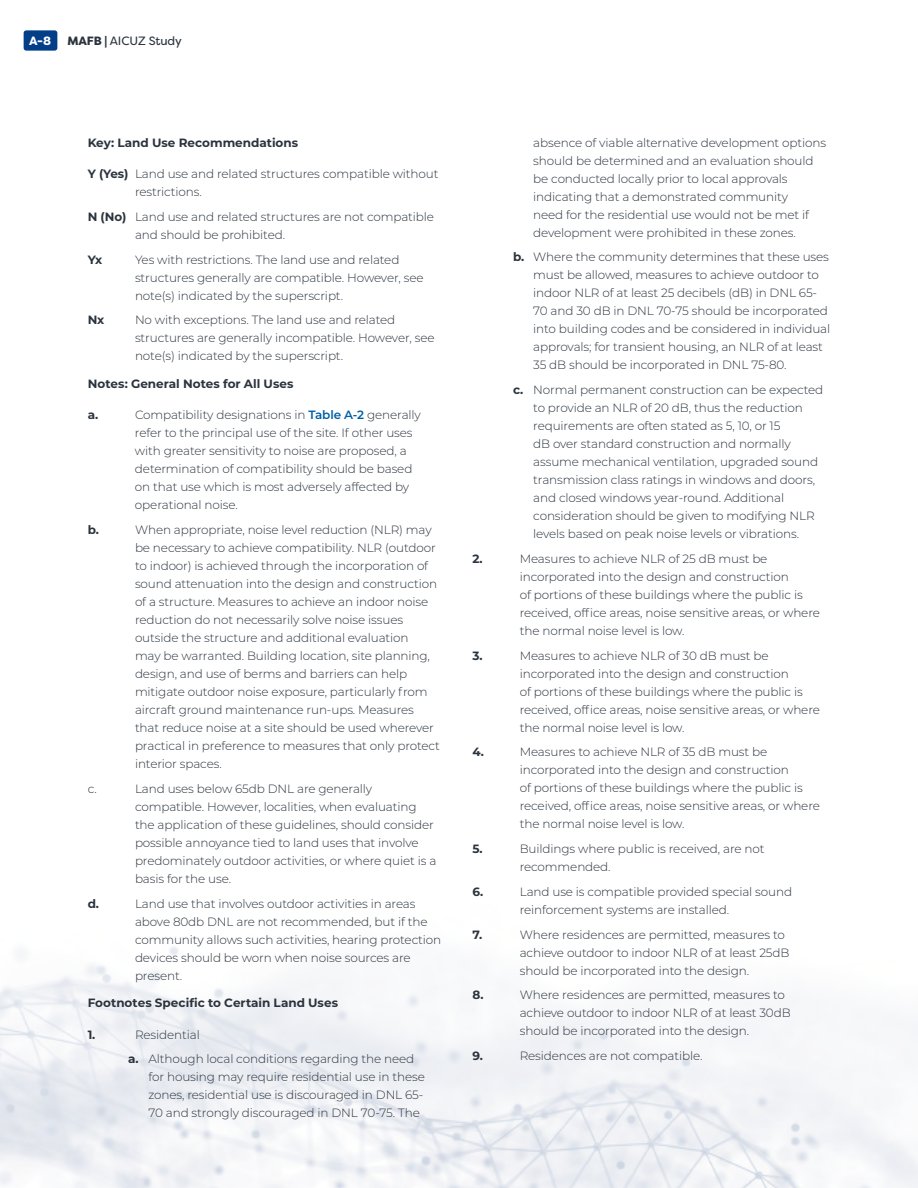
<style>
.page{position:relative;width:918px;height:1188px;background:#fff}
.page>*{position:absolute;margin:0;border:0;box-sizing:border-box;transform-origin:0 0}
._475_1a_Indented_Footnote_1{font:300 12px/18px "Montserrat";letter-spacing:-.01em;color:#2b333d}
._475_1b_Indented_Footnote_2{font:300 12px/18px "Montserrat";letter-spacing:-.01em;color:#2b333d}
._475_0_Footnote{font:700 12px "Montserrat";color:#2b333d}
._475_1a_Indented_Footnote_1-2{font:700 12px "Montserrat";color:#2b333d}
.t1{font:12px "Filson Pro";letter-spacing:-.01em;color:#2b333d}
.t2{font:800 12px "Filson Pro";color:#fff}
.s1{font-weight:800}
.s2{font-weight:700}
.s3{font-weight:600;color:#005fa6}
</style>
<div class="page">
<img style="left:0;top:947px;width:918px;height:241px">
<div style="left:24px;top:30px;width:33px;height:21px;background:#023f88;border-radius:3px"></div>
<p class="t2" style="left:29px;top:33px;width:24px">A-8</p>
<p class="t1" style="left:68px;top:33px;width:116px"><span class="s1">MAFB |</span> AICUZ Study</p>
<p class="_475_0_Footnote" style="left:88px;top:134px;width:212px">Key: Land Use Recommendations</p>
<p class="_475_1a_Indented_Footnote_1" style="left:135px;top:164px;width:305px;text-indent:-47px"><span class="s2">Y (Yes)</span> Land use and related structures compatible without restrictions.</p>
<p class="_475_1a_Indented_Footnote_1" style="left:135px;top:207px;width:301px;text-indent:-47px"><span class="s2">N (No)</span> Land use and related structures are not compatible and should be prohibited.</p>
<p class="_475_1a_Indented_Footnote_1-2" style="left:88px;top:251px;width:16px">Yx</p>
<p class="_475_1a_Indented_Footnote_1" style="left:135px;top:250px;width:290px">Yes with restrictions. The land use and related structures generally are compatible. However, see note(s) indicated by the superscript.</p>
<p class="_475_1a_Indented_Footnote_1-2" style="left:88px;top:311px;width:18px">Nx</p>
<p class="_475_1a_Indented_Footnote_1" style="left:135px;top:311px;width:301px">No with exceptions. The land use and related structures are generally incompatible. However, see note(s) indicated by the superscript.</p>
<p class="_475_0_Footnote" style="left:88px;top:375px;width:207px">Notes: General Notes for All Uses</p>
<p class="_475_1a_Indented_Footnote_1-2" style="left:88px;top:406px;width:12px">a.</p>
<p class="_475_1a_Indented_Footnote_1" style="left:135px;top:406px;width:287px">Compatibility designations in <span class="s3">Table A-2</span> generally refer to the principal use of the site. If other uses with greater sensitivity to noise are proposed, a determination of compatibility should be based on that use which is most adversely affected by operational noise.</p>
<p class="_475_1a_Indented_Footnote_1-2" style="left:88px;top:521px;width:13px">b.</p>
<p class="_475_1a_Indented_Footnote_1" style="left:135px;top:520px;width:306px">When appropriate, noise level reduction (NLR) may be necessary to achieve compatibility. NLR (outdoor to indoor) is achieved through the incorporation of sound attenuation into the design and construction of a structure. Measures to achieve an indoor noise reduction do not necessarily solve noise issues outside the structure and additional evaluation<br>may be warranted. Building location, site planning, design, and use of berms and barriers can help mitigate outdoor noise exposure, particularly from aircraft ground maintenance run-ups. Measures that reduce noise at a site should be used wherever practical in preference to measures that only protect interior spaces.</p>
<p class="_475_1a_Indented_Footnote_1" style="left:88px;top:779px;width:11px">c.</p>
<p class="_475_1a_Indented_Footnote_1" style="left:135px;top:779px;width:303px">Land uses below 65db DNL are generally compatible. However, localities, when evaluating the application of these guidelines, should consider possible annoyance tied to land uses that involve predominately outdoor activities, or where quiet is a basis for the use.</p>
<p class="_475_1a_Indented_Footnote_1-2" style="left:88px;top:895px;width:13px">d.</p>
<p class="_475_1a_Indented_Footnote_1" style="left:135px;top:894px;width:308px">Land use that involves outdoor activities in areas above 80db DNL are not recommended, but if the community allows such activities, hearing protection devices should be worn when noise sources are present.</p>
<p class="_475_0_Footnote" style="left:88px;top:994px;width:252px">Footnotes Specific to Certain Land Uses</p>
<p class="_475_1a_Indented_Footnote_1-2" style="left:88px;top:1026px;width:9px">1.</p>
<p class="_475_1a_Indented_Footnote_1" style="left:135px;top:1025px;width:66px">Residential</p>
<p class="_475_1b_Indented_Footnote_2" style="left:148px;top:1050px;width:278px;text-indent:-20px"><span class="s2">a.</span> Although local conditions regarding the need for housing may require residential use in these zones, residential use is discouraged in DNL 65- 70 and strongly discouraged in DNL 70-75. The</p>
<p class="_475_1b_Indented_Footnote_2" style="left:533px;top:133px;width:295px">absence of viable alternative development options should be determined and an evaluation should be conducted locally prior to local approvals indicating that a demonstrated community<br>need for the residential use would not be met if development were prohibited in these zones.</p>
<p class="_475_1b_Indented_Footnote_2" style="left:533px;top:248px;width:299px;text-indent:-20px"><span class="s2">b.</span> Where the community determines that these uses must be allowed, measures to achieve outdoor to indoor NLR of at least 25 decibels (dB) in DNL 65- 70 and 30 dB in DNL 70-75 should be incorporated into building codes and be considered in individual approvals; for transient housing, an NLR of at least 35 dB should be incorporated in DNL 75-80.</p>
<p class="_475_1b_Indented_Footnote_2" style="left:533px;top:380px;width:292px;text-indent:-20px"><span class="s2">c.</span> Normal permanent construction can be expected to provide an NLR of 20 dB, thus the reduction requirements are often stated as 5, 10, or 15<br>dB over standard construction and normally assume mechanical ventilation, upgraded sound transmission class ratings in windows and doors, and closed windows year-round. Additional consideration should be given to modifying NLR levels based on peak noise levels or vibrations.</p>
<p class="_475_1a_Indented_Footnote_1-2" style="left:473px;top:550px;width:12px">2.</p>
<p class="_475_1a_Indented_Footnote_1" style="left:520px;top:549px;width:302px">Measures to achieve NLR of 25 dB must be incorporated into the design and construction<br>of portions of these buildings where the public is received, office areas, noise sensitive areas, or where the normal noise level is low.</p>
<p class="_475_1a_Indented_Footnote_1-2" style="left:472px;top:647px;width:12px">3.</p>
<p class="_475_1a_Indented_Footnote_1" style="left:520px;top:646px;width:302px">Measures to achieve NLR of 30 dB must be incorporated into the design and construction<br>of portions of these buildings where the public is received, office areas, noise sensitive areas, or where the normal noise level is low.</p>
<p class="_475_1a_Indented_Footnote_1-2" style="left:472px;top:743px;width:13px">4.</p>
<p class="_475_1a_Indented_Footnote_1" style="left:520px;top:743px;width:302px">Measures to achieve NLR of 35 dB must be incorporated into the design and construction<br>of portions of these buildings where the public is received, office areas, noise sensitive areas, or where the normal noise level is low.</p>
<p class="_475_1a_Indented_Footnote_1-2" style="left:472px;top:840px;width:12px">5.</p>
<p class="_475_1a_Indented_Footnote_1" style="left:520px;top:839px;width:246px">Buildings where public is received, are not recommended.</p>
<p class="_475_1a_Indented_Footnote_1-2" style="left:472px;top:883px;width:12px">6.</p>
<p class="_475_1a_Indented_Footnote_1" style="left:520px;top:882px;width:274px">Land use is compatible provided special sound reinforcement systems are installed.</p>
<p class="_475_1a_Indented_Footnote_1-2" style="left:472px;top:926px;width:11px">7.</p>
<p class="_475_1a_Indented_Footnote_1" style="left:520px;top:925px;width:271px">Where residences are permitted, measures to achieve outdoor to indoor NLR of at least 25dB should be incorporated into the design.</p>
<p class="_475_1a_Indented_Footnote_1-2" style="left:472px;top:986px;width:13px">8.</p>
<p class="_475_1a_Indented_Footnote_1" style="left:520px;top:986px;width:272px">Where residences are permitted, measures to achieve outdoor to indoor NLR of at least 30dB should be incorporated into the design.</p>
<p class="_475_1a_Indented_Footnote_1-2" style="left:472px;top:1047px;width:12px">9.</p>
<p class="_475_1a_Indented_Footnote_1" style="left:520px;top:1046px;width:184px">Residences are not compatible.</p>
</div>
